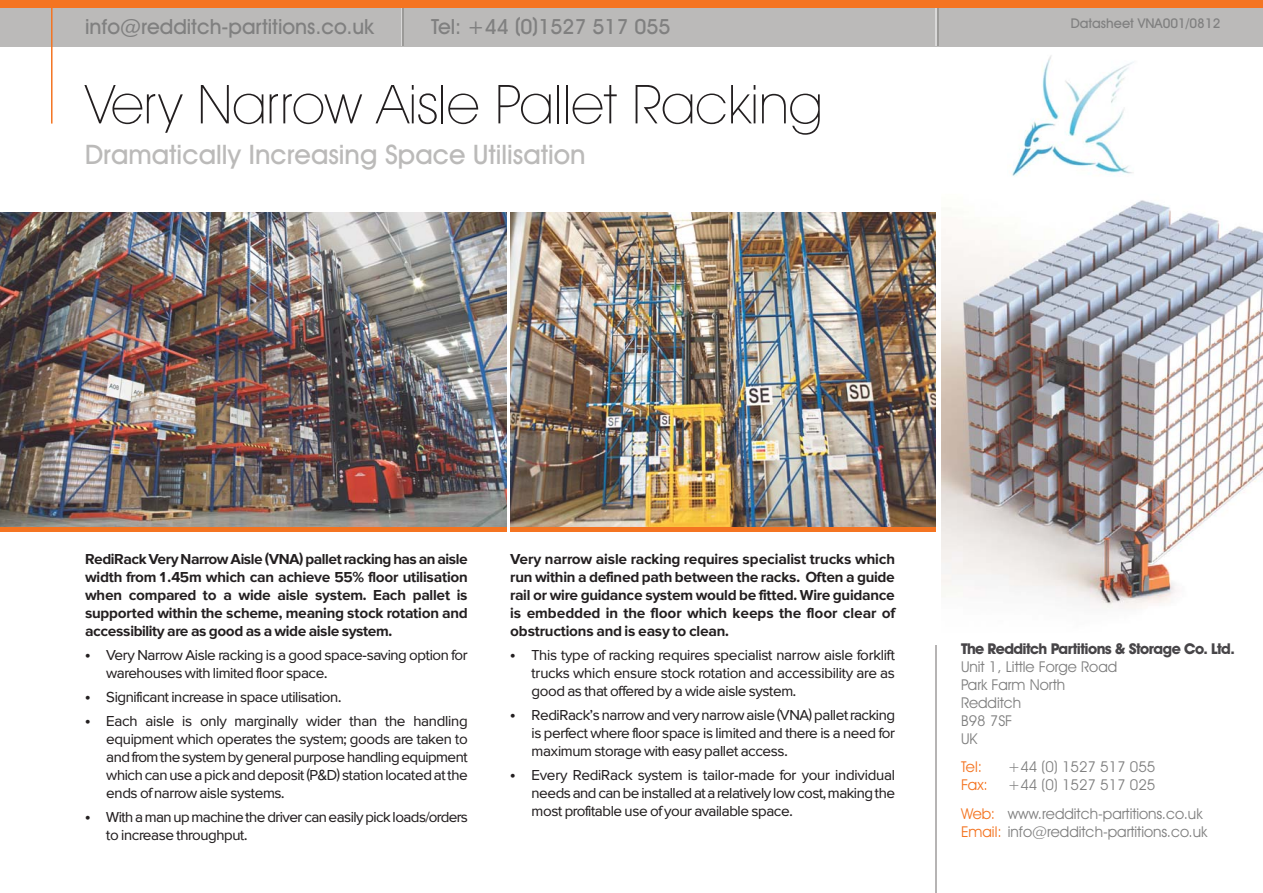
<style>
.page{position:relative;width:1263px;height:893px;background:#fff}
.page>*{position:absolute;margin:0;border:0;box-sizing:border-box;transform-origin:0 0}
.t1{font:200 54px "Avant Garde IT Cby BT";color:#231f20}
.t2{font:500 27px "Avant Garde IT Cby BT";color:#bbbab9}
.t3{font:500 21px "Avant Garde IT Cby BT";color:#808080}
.t4{font:15px/18px "Proxima Sans";letter-spacing:-.025em;color:#231f20;text-align:justify}
.t5{font:500 15px/18px "Proxima Sans";letter-spacing:-.015em;color:#231f20;text-align:justify}
.t6{font:15px/18px "Avant Garde IT Cby BT";color:#808080}
.t7{font:700 15px "Avant Garde IT Cby BT";letter-spacing:-.04em;color:#474548}
.t8{font:15px "Avant Garde IT Cby BT";letter-spacing:-.01em;color:#f47421}
.t9{font:500 13.5px "Avant Garde IT Cby BT";color:#808080}
.s1{color:#f47421}
</style>
<div class="page">
<img style="left:0;top:213px;width:506px;height:314px">
<img style="left:510px;top:213px;width:425px;height:314px">
<hr style="left:0;top:527px;width:506px;height:4px;background:#f47421">
<hr style="left:510px;top:527px;width:425px;height:4px;background:#f47421">
<img style="left:942px;top:200px;width:321px;height:409px">
<div style="left:0;top:0;width:1263px;height:9px;background:#f47421"></div>
<div style="left:0;top:9px;width:1263px;height:38px;background:#bbbab9"></div>
<hr style="left:935px;top:9px;width:2px;height:37px;background:#d9d8d8">
<hr style="left:937px;top:9px;width:1px;height:37px;background:#9b9a98">
<hr style="left:51px;top:4px;width:2px;height:120px;background:#f47421">
<hr style="left:401px;top:9px;width:2px;height:37px;background:#d9d8d8">
<hr style="left:403px;top:9px;width:1px;height:37px;background:#9b9a98">
<hr style="left:935px;top:645px;width:2px;height:248px;background:#b6b4b4">
<img style="left:1010px;top:55px;width:124px;height:122px">
<h3 class="t3" style="left:85px;top:19px;width:291px">info@redditch-partitions.co.uk</h3>
<h3 class="t3" style="left:431px;top:19px;width:241px">Tel: +44 (0)1527 517 055</h3>
<h1 class="t1" style="left:85px;top:84px;width:739px">Very Narrow Aisle Pallet Racking</h1>
<h2 class="t2" style="left:85px;top:145px;width:502px">Dramatically Increasing Space Utilisation</h2>
<p class="t9" style="left:1071px;top:19px;width:151px">Datasheet VNA001/0812</p>
<p class="t5" style="left:85px;top:552px;width:384px">RediRack Very Narrow Aisle (VNA) pallet racking has an aisle width from 1.45m which can achieve 55% floor utilisation when compared to a wide aisle system. Each pallet is supported within the scheme, meaning stock rotation and accessibility are as good as a wide aisle system.</p>
<p class="t4" style="left:106px;top:648px;width:363px;text-indent:-21px">• Very Narrow Aisle racking is a good space-saving option for warehouses with limited floor space.</p>
<p class="t4" style="left:85px;top:690px;width:258px">• Significant increase in space utilisation.</p>
<p class="t4" style="left:106px;top:714px;width:363px;text-indent:-21px">• Each aisle is only marginally wider than the handling equipment which operates the system; goods are taken to and from the system by general purpose handling equipment which can use a pick and deposit (P&amp;D) station located at the ends of narrow aisle systems.</p>
<p class="t4" style="left:106px;top:810px;width:363px;text-indent:-21px">• With a man up machine the driver can easily pick loads/orders to increase throughput.</p>
<p class="t5" style="left:510px;top:552px;width:386px">Very narrow aisle racking requires specialist trucks which run within a defined path between the racks. Often a guide rail or wire guidance system would be fitted. Wire guidance is embedded in the floor which keeps the floor clear of obstructions and is easy to clean.</p>
<p class="t4" style="left:531px;top:648px;width:365px;text-indent:-21px">• This type of racking requires specialist narrow aisle forklift trucks which ensure stock rotation and accessibility are as good as that offered by a wide aisle system.</p>
<p class="t4" style="left:531px;top:708px;width:365px;text-indent:-21px">• RediRack’s narrow and very narrow aisle (VNA) pallet racking is perfect where floor space is limited and there is a need for maximum storage with easy pallet access.</p>
<p class="t4" style="left:531px;top:768px;width:365px;text-indent:-21px">• Every RediRack system is tailor-made for your individual needs and can be installed at a relatively low cost, making the most profitable use of your available space.</p>
<p class="t7" style="left:961px;top:643px;width:275px">The Redditch Partitions &amp; Storage Co. Ltd.</p>
<p class="t6" style="left:961px;top:659px;width:158px">Unit 1, Little Forge Road<br>Park Farm North<br>Redditch<br>B98 7SF<br>UK</p>
<p class="t8" style="left:961px;top:761px;width:22px">Tel:</p>
<p class="t6" style="left:1008px;top:759px;width:149px">+44 (0) 1527 517 055</p>
<p class="t8" style="left:961px;top:779px;width:28px">Fax:</p>
<p class="t6" style="left:961px;top:772px;width:243px;line-height:28.5px;text-align:center">+44 (0) 1527 517 025<br><span class="s1">Web:</span> www.redditch-partitions.co.uk</p>
<p class="t6" style="left:961px;top:824px;width:248px"><span class="s1">Email:</span> info@redditch-partitions.co.uk</p>
</div>
